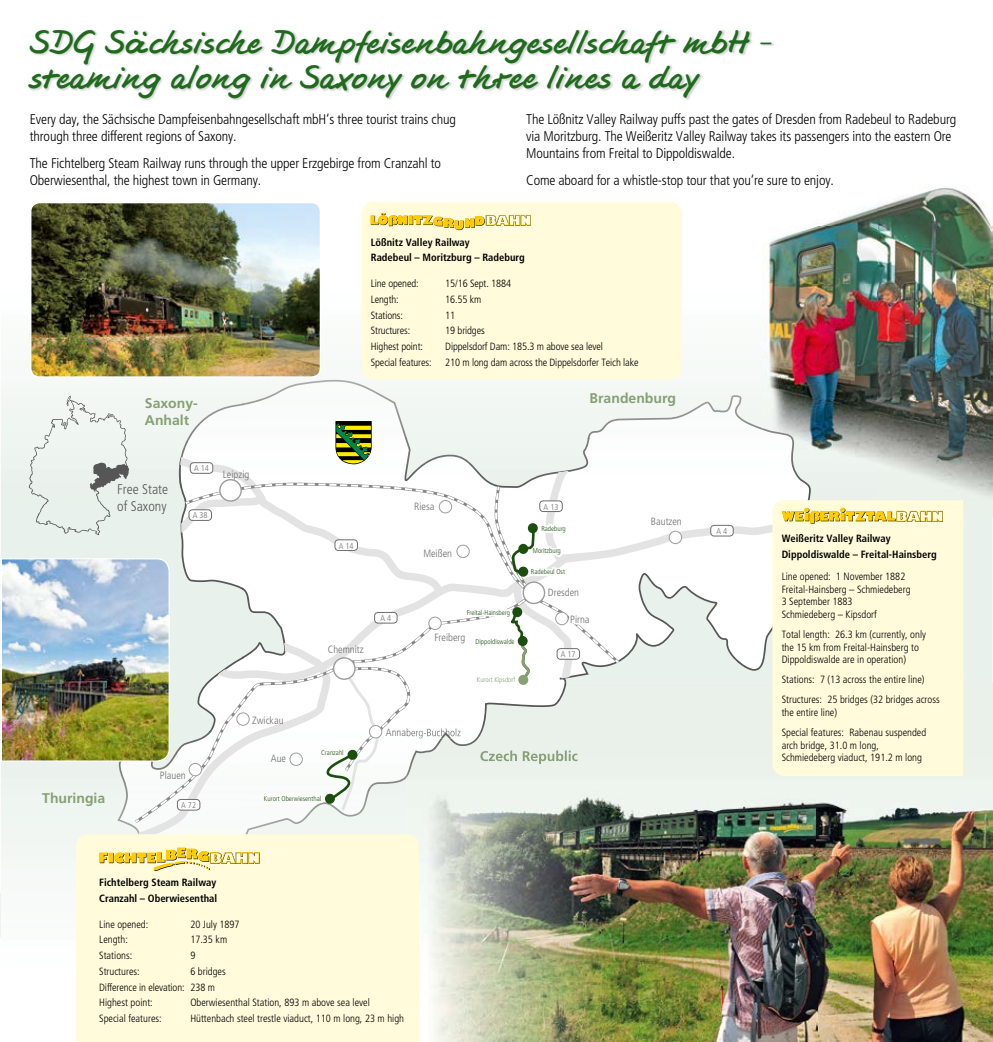
<style>
.page{position:relative;width:993px;height:1042px;background:#fff}
.page>*{position:absolute;margin:0;border:0;box-sizing:border-box;transform-origin:0 0}
.t1{font:35px/35px "HW Jesco 3";color:#206a1e}
.t2{font:300 condensed 14px/16.8px "Frutiger";letter-spacing:-.01em;color:#000}
.t3{font:700 14px/16.8px "Frutiger";color:#869f73}
.t4{font:300 condensed 14px/16.8px "Frutiger";color:#565656}
.t5{font:300 condensed 10.5px/12.6px "Frutiger";color:#000}
.t6{font:700 condensed 10.5px/15.8px "Frutiger";color:#000}
.t7{font:300 condensed 10.5px "Frutiger";color:#6f6f6e}
.t8{font:300 condensed 8.4px "Frutiger";color:#6f6f6e}
.t9{font:300 condensed 7px "Frutiger";color:#1c4e0f}
.t10{font:300 condensed 7px "Frutiger";color:#869f73}
</style>
<div class="page">
<svg style="left:1px;top:100px;width:339px;height:761px"></svg>
<img style="left:242px;top:380px;width:165px;height:15px">
<img style="left:617px;top:395px;width:145px;height:35px">
<svg style="left:134px;top:524px;width:638px;height:310px"></svg>
<div style="left:669px;top:531px;width:12px;height:12px;background:#fff;border-radius:50%"></div>
<div style="left:668px;top:531px;width:13px;height:13px;border:1px solid #9c9d9d;border-radius:50%"></div>
<div style="left:710px;top:525px;width:23px;height:11px;background:#fff;border-radius:4px"></div>
<div style="left:710px;top:525px;width:23px;height:11px;border:1px solid #6f6f6e;border-radius:4px"></div>
<img style="left:406px;top:683px;width:586px;height:359px">
<img style="left:762px;top:186px;width:229px;height:272px">
<img style="left:810px;top:458px;width:181px;height:58px">
<img style="left:762px;top:428px;width:48px;height:72px">
<div style="left:76px;top:834px;width:343px;height:208px;background:#fffbdb"></div>
<div style="left:772px;top:500px;width:190px;height:276px;background:#fffbdb"></div>
<svg style="left:1px;top:395px;width:616px;height:436px"></svg>
<svg style="left:0;top:892px;width:1px;height:45px"></svg>
<svg style="left:99px;top:847px;width:160px;height:24px"></svg>
<svg style="left:781px;top:507px;width:161px;height:16px"></svg>
<div style="left:361px;top:202px;width:320px;height:178px;background:#fffbdb;border-radius:12px"></div>
<svg style="left:370px;top:213px;width:160px;height:17px"></svg>
<img style="left:28px;top:29px;width:745px;height:71px">
<img style="left:31px;top:203px;width:289px;height:174px">
<div style="left:30px;top:202px;width:291px;height:176px;border:2px solid #fff;border-radius:9px"></div>
<svg style="left:992px;top:805px;width:1px;height:73px"></svg>
<img style="left:992px;top:226px;width:1px;height:579px">
<h1 class="t1" style="left:30px;top:27px;width:743px">SDG Sächsische Dampfeisenbahngesellschaft mbH – steaming along in Saxony on three lines a day</h1>
<h2 class="t2" style="left:526px;top:111px;width:431px">The Lößnitz Valley Railway puffs past the gates of Dresden from Radebeul to Radeburg via Moritzburg. The Weißeritz Valley Railway takes its passengers into the eastern Ore<br>Mountains from Freital to Dippoldiswalde.</h2>
<h2 class="t2" style="left:526px;top:172px;width:309px">Come aboard for a whistle-stop tour that you‘re sure to enjoy.</h2>
<h2 class="t2" style="left:30px;top:111px;width:427px">Every day, the Sächsische Dampfeisenbahngesellschaft mbH‘s three tourist trains chug through three different regions of Saxony.</h2>
<h2 class="t2" style="left:30px;top:155px;width:412px">The Fichtelberg Steam Railway runs through the upper Erzgebirge from Cranzahl to<br>Oberwiesenthal, the highest town in Germany.</h2>
<h2 class="t3" style="left:145px;top:395px;width:54px">Saxony-<br>Anhalt</h2>
<p class="t6" style="left:371px;top:234px;width:155px">Lößnitz Valley Railway<br>Radebeul – Moritzburg – Radeburg</p>
<p class="t5" style="left:371px;top:277px;width:49px">Line opened:</p>
<p class="t5" style="left:445px;top:277px;width:67px">15/16 Sept. 1884</p>
<p class="t5" style="left:371px;top:293px;width:29px">Length:</p>
<p class="t5" style="left:445px;top:293px;width:38px">16.55 km</p>
<p class="t5" style="left:371px;top:309px;width:34px">Stations:</p>
<p class="t5" style="left:445px;top:309px;width:11px">11</p>
<p class="t5" style="left:371px;top:325px;width:41px">Structures:</p>
<p class="t5" style="left:445px;top:325px;width:41px">19 bridges</p>
<p class="t5" style="left:371px;top:340px;width:54px">Highest point:</p>
<p class="t5" style="left:445px;top:340px;width:159px">Dippelsdorf Dam: 185.3 m above sea level</p>
<p class="t5" style="left:371px;top:356px;width:62px">Special features:</p>
<p class="t5" style="left:445px;top:356px;width:195px">210 m long dam across the Dippelsdorfer Teich lake</p>
<h2 class="t3" style="left:589px;top:389px;width:88px">Brandenburg</h2>
<h2 class="t4" style="left:117px;top:481px;width:52px">Free State of Saxony</h2>
<p class="t8" style="left:194px;top:464px;width:16px">A 14</p>
<p class="t8" style="left:193px;top:511px;width:16px">A 38</p>
<p class="t7" style="left:223px;top:468px;width:28px">Leipzig</p>
<p class="t8" style="left:339px;top:541px;width:16px">A 14</p>
<h2 class="t3" style="left:42px;top:790px;width:65px">Thuringia</h2>
<p class="t7" style="left:160px;top:770px;width:27px">Plauen</p>
<p class="t8" style="left:181px;top:800px;width:16px">A 72</p>
<p class="t7" style="left:327px;top:643px;width:37px">Chemnitz</p>
<p class="t8" style="left:380px;top:613px;width:12px">A 4</p>
<p class="t7" style="left:252px;top:714px;width:33px">Zwickau</p>
<p class="t7" style="left:271px;top:752px;width:17px">Aue</p>
<p class="t9" style="left:321px;top:749px;width:24px">Cranzahl</p>
<p class="t9" style="left:264px;top:794px;width:59px">Kurort Oberwiesenthal</p>
<p class="t7" style="left:414px;top:500px;width:22px">Riesa</p>
<p class="t7" style="left:423px;top:547px;width:30px">Meißen</p>
<p class="t9" style="left:466px;top:608px;width:45px">Freital-Hainsberg</p>
<p class="t9" style="left:475px;top:637px;width:40px">Dippoldiswalde</p>
<p class="t10" style="left:476px;top:676px;width:40px">Kurort Kipsdorf</p>
<p class="t7" style="left:434px;top:631px;width:32px">Freiberg</p>
<p class="t8" style="left:543px;top:502px;width:16px">A 13</p>
<p class="t9" style="left:541px;top:524px;width:26px">Radeburg</p>
<p class="t9" style="left:532px;top:547px;width:30px">Moritzburg</p>
<p class="t9" style="left:531px;top:568px;width:35px">Radebeul Ost</p>
<p class="t7" style="left:547px;top:586px;width:33px">Dresden</p>
<p class="t7" style="left:570px;top:613px;width:21px">Pirna</p>
<p class="t8" style="left:560px;top:649px;width:16px">A 17</p>
<p class="t7" style="left:650px;top:515px;width:32px">Bautzen</p>
<p class="t6" style="left:99px;top:874px;width:119px">Fichtelberg Steam Railway<br>Cranzahl – Oberwiesenthal</p>
<p class="t5" style="left:99px;top:918px;width:51px">Line opened:</p>
<p class="t5" style="left:190px;top:918px;width:51px">20 July 1897</p>
<p class="t5" style="left:99px;top:933px;width:30px">Length:</p>
<p class="t5" style="left:190px;top:933px;width:38px">17.35 km</p>
<p class="t5" style="left:99px;top:949px;width:35px">Stations:</p>
<p class="t5" style="left:190px;top:949px;width:7px">9</p>
<p class="t5" style="left:99px;top:965px;width:42px">Structures:</p>
<p class="t5" style="left:99px;top:963px;width:128px;line-height:15.8px;text-indent:91px">6 bridges<br>Difference in elevation: 238 m<br>Highest point:</p>
<p class="t5" style="left:190px;top:996px;width:181px">Oberwiesenthal Station, 893 m above sea level</p>
<p class="t5" style="left:99px;top:1012px;width:64px">Special features:</p>
<p class="t5" style="left:190px;top:1012px;width:215px">Hüttenbach steel trestle viaduct, 110 m long, 23 m high</p>
<p class="t8" style="left:716px;top:526px;width:12px">A 4</p>
<p class="t6" style="left:781px;top:530px;width:156px">Weißeritz Valley Railway<br>Dippoldiswalde – Freital-Hainsberg</p>
<p class="t5" style="left:781px;top:570px;width:130px">Line opened: 1 November 1882<br>Freital-Hainsberg – Schmiedeberg<br>3 September 1883<br>Schmiedeberg – Kipsdorf</p>
<p class="t5" style="left:781px;top:628px;width:146px">Total length: 26.3 km (currently, only the 15 km from Freital-Hainsberg to<br>Dippoldiswalde are in operation)</p>
<p class="t5" style="left:781px;top:670px;width:160px;line-height:20.1px">Stations: 7 (13 across the entire line)<br>Structures: 25 bridges (32 bridges across</p>
<p class="t5" style="left:781px;top:702px;width:146px;line-height:20.1px">the entire line)<br>Special features: Rabenau suspended</p>
<p class="t5" style="left:781px;top:739px;width:142px">arch bridge, 31.0 m long,<br>Schmiedeberg viaduct, 191.2 m long</p>
</div>
